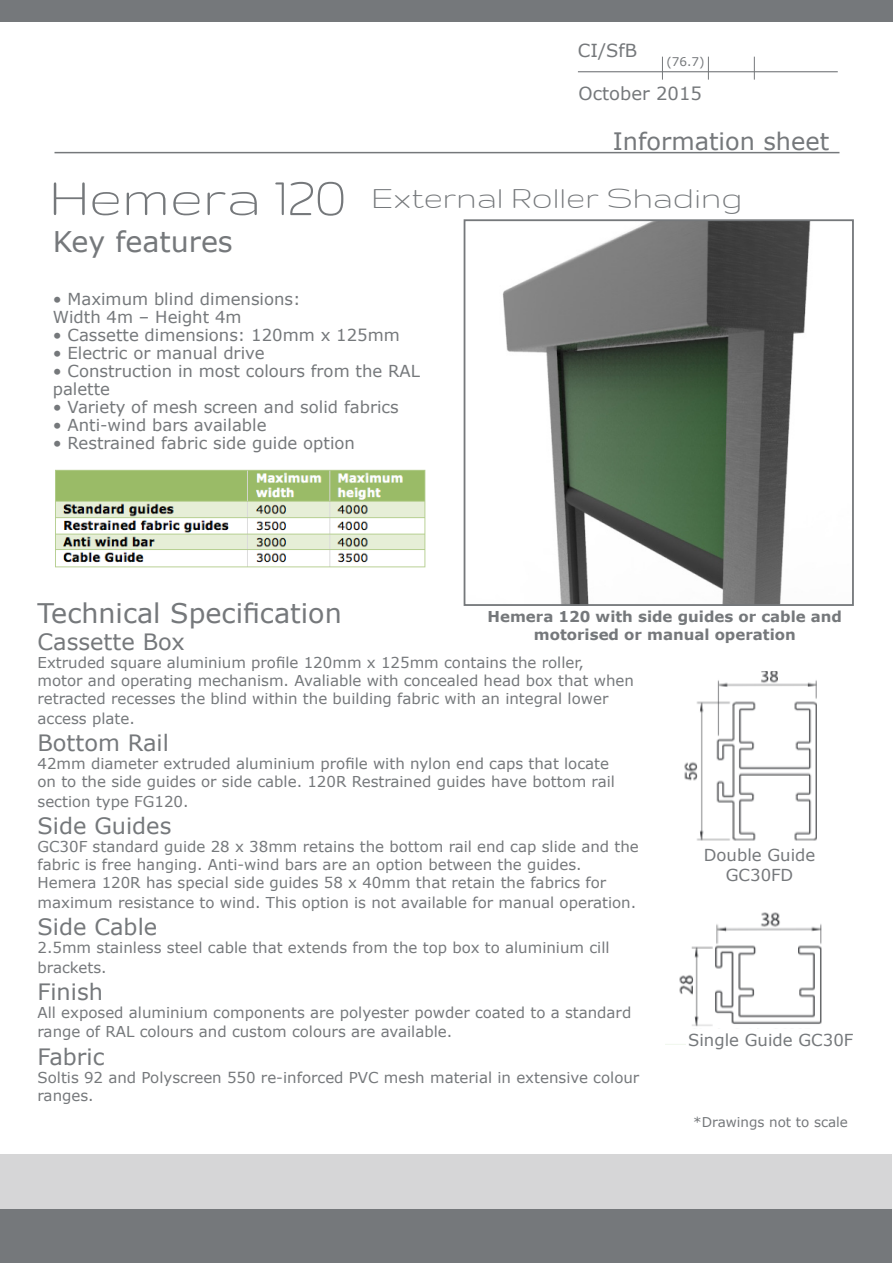
<style>
.page{position:relative;width:893px;height:1263px;background:#fff}
.page>*{position:absolute;margin:0;border:0;box-sizing:border-box;transform-origin:0 0}
.t1{font:60px "Gruppo";color:#75787b}
.t2{font:34.5px "Gruppo";color:#75787b}
.t3{font:28.5px "Verdana";color:#75787b}
.t4{font:27px "Verdana";color:#75787b}
.t5{font:24px "Verdana";color:#75787b}
.t6{font:22.5px "Verdana";color:#75787b}
.t7{font:18px "Verdana";color:#75787b}
.t8{font:16.5px/18px "Verdana";color:#75787b}
.t9{font:15px/18px "Verdana";color:#75787b}
.t10{font:700 15px/18px "Verdana";color:#75787b;text-align:center}
.t11{font:13.5px "Verdana";color:#75787b}
.t12{font:12px "Verdana";color:#75787b}
</style>
<div class="page">
<hr style="left:55px;top:152px;width:784px;height:1px;background:#75787b">
<div style="left:1px;top:1px;width:892px;height:21px;background:#75787b"></div>
<div style="left:0;top:1208px;width:892px;height:54px;background:#75787b"></div>
<div style="left:0;top:1154px;width:892px;height:54px;background:#d6d6d7"></div>
<img style="left:502px;top:222px;width:309px;height:381px">
<div style="left:464px;top:219px;width:390px;height:387px;border:2px solid #75787b"></div>
<hr style="left:578px;top:71px;width:260px;height:1px;background:#75787b">
<svg style="left:708px;top:57px;width:1px;height:23px"></svg>
<svg style="left:754px;top:57px;width:1px;height:23px"></svg>
<svg style="left:662px;top:57px;width:1px;height:23px"></svg>
<img style="left:56px;top:469px;width:370px;height:99px">
<img style="left:679px;top:913px;width:143px;height:116px">
<img style="left:684px;top:672px;width:133px;height:169px">
<p class="t7" style="left:578px;top:38px;width:61px">CI/SfB</p>
<p class="t12" style="left:666px;top:53px;width:40px">(76.7)</p>
<p class="t7" style="left:579px;top:81px;width:125px">October 2015</p>
<h3 class="t5" style="left:613px;top:125px;width:218px">Information sheet</h3>
<p class="t1" style="left:49px;top:167px;width:298px">Hemera 120</p>
<p class="t3" style="left:53px;top:223px;width:182px">Key features</p>
<p class="t8" style="left:53px;top:289px;width:249px">• Maximum blind dimensions:</p>
<p class="t8" style="left:53px;top:307px;width:190px">Width 4m – Height 4m</p>
<p class="t8" style="left:53px;top:325px;width:349px">• Cassette dimensions: 120mm x 125mm</p>
<p class="t8" style="left:53px;top:343px;width:213px">• Electric or manual drive</p>
<p class="t8" style="left:53px;top:361px;width:369px">• Construction in most colours from the RAL palette</p>
<p class="t8" style="left:53px;top:397px;width:348px">• Variety of mesh screen and solid fabrics</p>
<p class="t8" style="left:53px;top:415px;width:215px">• Anti-wind bars available</p>
<p class="t8" style="left:53px;top:433px;width:304px">• Restrained fabric side guide option</p>
<p class="t2" style="left:371px;top:180px;width:372px">External Roller Shading</p>
<p class="t4" style="left:38px;top:595px;width:306px">Technical Specification</p>
<p class="t6" style="left:38px;top:627px;width:149px">Cassette Box</p>
<p class="t9" style="left:38px;top:654px;width:598px">Extruded square aluminium profile 120mm x 125mm contains the roller,<br>motor and operating mechanism. Avaliable with concealed head box that when retracted recesses the blind within the building fabric with an integral lower</p>
<p class="t9" style="left:38px;top:710px;width:99px">access plate.</p>
<p class="t6" style="left:38px;top:728px;width:133px">Bottom Rail</p>
<p class="t9" style="left:38px;top:755px;width:579px">42mm diameter extruded aluminium profile with nylon end caps that locate on to the side guides or side cable. 120R Restrained guides have bottom rail</p>
<p class="t9" style="left:38px;top:792px;width:153px">section type FG120.</p>
<p class="t6" style="left:38px;top:810px;width:135px">Side Guides</p>
<p class="t9" style="left:38px;top:837px;width:603px">GC30F standard guide 28 x 38mm retains the bottom rail end cap slide and the fabric is free hanging. Anti-wind bars are an option between the guides.</p>
<p class="t9" style="left:38px;top:872px;width:600px;line-height:19.8px">Hemera 120R has special side guides 58 x 40mm that retain the fabrics for maximum resistance to wind. This option is not available for manual operation.</p>
<p class="t6" style="left:38px;top:911px;width:121px">Side Cable</p>
<p class="t9" style="left:38px;top:937px;width:574px;line-height:19.8px">2.5mm stainless steel cable that extends from the top box to aluminium cill brackets.</p>
<p class="t6" style="left:38px;top:976px;width:67px">Finish</p>
<p class="t9" style="left:38px;top:1002px;width:595px;line-height:19.8px">All exposed aluminium components are polyester powder coated to a standard range of RAL colours and custom colours are available.</p>
<p class="t6" style="left:38px;top:1041px;width:68px">Fabric</p>
<p class="t9" style="left:38px;top:1068px;width:603px">Soltis 92 and Polyscreen 550 re-inforced PVC mesh material in extensive colour ranges.</p>
<p class="t10" style="left:488px;top:607px;width:356px">Hemera 120 with side guides or cable and motorised or manual operation</p>
<p class="t8" style="left:704px;top:845px;width:113px;line-height:19.8px;text-align:center">Double Guide<br>GC30FD</p>
<p class="t8" style="left:688px;top:1031px;width:167px">Single Guide GC30F</p>
<p class="t11" style="left:693px;top:1112px;width:156px">*Drawings not to scale</p>
</div>
